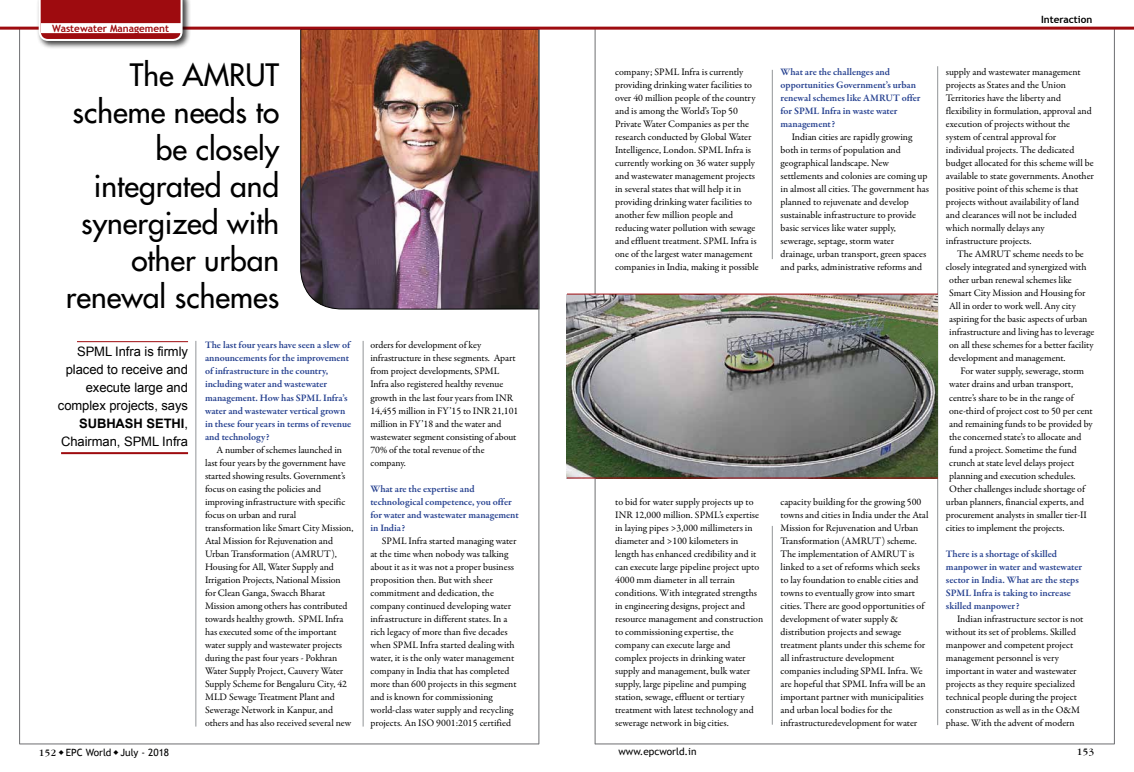
<style>
.page{position:relative;width:1134px;height:772px;background:#fff}
.page>*{position:absolute;margin:0;border:0;box-sizing:border-box;transform-origin:0 0}
.t1{font:30px/37px "Futura";color:#000;text-align:right}
.t2{font:13px/18px "Arial";letter-spacing:-.005em;color:#000;text-align:right}
.t3{font:10px/13px "Garamond Premr Pro";letter-spacing:-.005em;color:#000}
.t4{font:600 10px/13px "Garamond Premr Pro";letter-spacing:-.005em;color:#25408f}
.t5{font:10px "Trebuchet MS";color:#000}
.t6{font:700 10px "Trebuchet MS";color:#9e0b0f}
.t7{font:700 10px "Trebuchet MS";color:#000}
.t8{font:10px "Garamand Regular SWFTE";color:#000}
.s1{font-weight:700}
.s2{font-family:"Garamand Regular SWFTE"}
</style>
<div class="page">
<img style="left:300px;top:30px;width:239px;height:279px">
<hr style="left:937px;top:66px;width:1px;height:658px;background:#939598">
<hr style="left:77px;top:341px;width:111px;height:1px;background:#9e0b0f">
<hr style="left:61px;top:452px;width:127px;height:2px;background:#9e0b0f">
<hr style="left:772px;top:525px;width:1px;height:199px;background:#939598">
<hr style="left:772px;top:70px;width:1px;height:189px;background:#939598">
<hr style="left:196px;top:340px;width:1px;height:386px;background:#939598">
<hr style="left:363px;top:340px;width:1px;height:386px;background:#939598">
<hr style="left:19px;top:28px;width:1px;height:715px;background:#6d6e71">
<hr style="left:539px;top:28px;width:1px;height:715px;background:#6d6e71">
<hr style="left:20px;top:743px;width:519px;height:1px;background:#6d6e71">
<hr style="left:0;top:27px;width:567px;height:3px;background:#9e0b0f">
<hr style="left:595px;top:28px;width:1px;height:715px;background:#6d6e71">
<hr style="left:1114px;top:28px;width:1px;height:715px;background:#6d6e71">
<hr style="left:595px;top:743px;width:519px;height:1px;background:#6d6e71">
<hr style="left:567px;top:27px;width:567px;height:3px;background:#9e0b0f">
<img style="left:567px;top:294px;width:370px;height:183px">
<hr style="left:567px;top:477px;width:371px;height:1px;background:#9e0b0f">
<hr style="left:567px;top:293px;width:371px;height:1px;background:#9e0b0f">
<div style="left:36px;top:0;width:155px;height:49px;background:#000;opacity:.75"></div>
<svg style="left:39px;top:0;width:144px;height:41px;background:#a62326"></svg>
<div style="left:41px;top:23px;width:141px;height:10px;background:#fff"></div>
<p class="t6" style="left:52px;top:22px;width:118px">Wastewater Management</p>
<h1 class="t1" style="left:66px;top:57px;width:215px">The AMRUT scheme needs to be closely integrated and synergized with other urban renewal schemes</h1>
<h2 class="t2" style="left:58px;top:342px;width:132px">SPML Infra is firmly placed to receive and execute large and complex projects, says<br><span class="s1">SUBHASH SETHI</span>,<br>Chairman, SPML Infra</h2>
<p class="t4" style="left:205px;top:339px;width:148px">The last four years have seen a slew of announcements for the improvement of infrastructure in the country, including water and wastewater management. How has SPML Infra’s water and wastewater vertical grown in these four years in terms of revenue and technology?</p>
<p class="t3" style="left:205px;top:443px;width:150px;text-indent:11px">A number of schemes launched in last four years by the government have started showing results. Government’s focus on easing the policies and improving infrastructure with specific focus on urban and rural transformation like Smart City Mission, Atal Mission for Rejuvenation and Urban Transformation (AMRUT), Housing for All, Water Supply and Irrigation Projects, National Mission for Clean Ganga, Swacch Bharat Mission among others has contributed towards healthy growth. SPML Infra has executed some of the important water supply and wastewater projects during the past four years - Pokhran Water Supply Project, Cauvery Water Supply Scheme for Bengaluru City, 42<br>MLD Sewage Treatment Plant and Sewerage Network in Kanpur, and others and has also received several new</p>
<p class="t3" style="left:370px;top:339px;width:149px">orders for development of key infrastructure in these segments. Apart from project developments, SPML<br>Infra also registered healthy revenue growth in the last four years from INR<br>14,455 million in FY’15 to INR 21,101 million in FY’18 and the water and wastewater segment consisting of about<br>70% of the total revenue of the company.</p>
<p class="t4" style="left:370px;top:482px;width:150px">What are the expertise and technological competence, you offer for water and wastewater management in India?</p>
<p class="t3" style="left:370px;top:534px;width:148px;text-indent:11px">SPML Infra started managing water at the time when nobody was talking about it as it was not a proper business proposition then. But with sheer commitment and dedication, the company continued developing water infrastructure in different states. In a rich legacy of more than five decades when SPML Infra started dealing with water, it is the only water management company in India that has completed more than 600 projects in this segment and is known for commissioning world-class water supply and recycling projects. An ISO 9001:2015 certified</p>
<p class="t7" style="left:1041px;top:13px;width:53px">Interaction</p>
<p class="t3" style="left:615px;top:66px;width:145px">company; SPML Infra is currently providing drinking water facilities to over 40 million people of the country and is among the World’s Top 50<br>Private Water Companies as per the research conducted by Global Water Intelligence, London. SPML Infra is currently working on 36 water supply and wastewater management projects in several states that will help it in providing drinking water facilities to another few million people and reducing water pollution with sewage and effluent treatment. SPML Infra is one of the largest water management companies in India, making it possible</p>
<p class="t3" style="left:615px;top:495px;width:150px">to bid for water supply projects up to INR 12,000 million. SPML’s expertise in laying pipes &gt;3,000 millimeters in diameter and &gt;100 kilometers in length has enhanced credibility and it can execute large pipeline project upto 4000 mm diameter in all terrain conditions. With integrated strengths in engineering designs, project and resource management and construction to commissioning expertise, the company can execute large and complex projects in drinking water supply and management, bulk water supply, large pipeline and pumping station, sewage, effluent or tertiary treatment with latest technology and sewerage network in big cities.</p>
<p class="t4" style="left:780px;top:66px;width:141px">What are the challenges and opportunities Government’s urban renewal schemes like AMRUT offer for SPML Infra in waste water management?</p>
<p class="t3" style="left:780px;top:131px;width:150px;text-indent:11px">Indian cities are rapidly growing both in terms of population and geographical landscape. New settlements and colonies are coming up in almost all cities. The government has planned to rejuvenate and develop sustainable infrastructure to provide basic services like water supply, sewerage, septage, storm water drainage, urban transport, green spaces and parks, administrative reforms and</p>
<p class="t3" style="left:780px;top:495px;width:149px">capacity building for the growing 500 towns and cities in India under the Atal Mission for Rejuvenation and Urban Transformation (AMRUT) scheme.<br>The implementation of AMRUT is linked to a set of reforms which seeks to lay foundation to enable cities and towns to eventually grow into smart cities. There are good opportunities of development of water supply &amp; distribution projects and sewage treatment plants under this scheme for all infrastructure development companies including SPML Infra. We are hopeful that SPML Infra will be an important partner with municipalities and urban local bodies for the infrastructuredevelopment for water</p>
<p class="t3" style="left:946px;top:66px;width:150px">supply and wastewater management projects as States and the Union Territories have the liberty and flexibility in formulation, approval and execution of projects without the system of central approval for individual projects. The dedicated budget allocated for this scheme will be available to state governments. Another positive point of this scheme is that projects without availability of land and clearances will not be included which normally delays any infrastructure projects.</p>
<p class="t3" style="left:957px;top:248px;width:128px">The AMRUT scheme needs to be</p>
<p class="t3" style="left:946px;top:261px;width:142px">closely integrated and synergized with</p>
<p class="t3" style="left:949px;top:274px;width:124px">other urban renewal schemes like</p>
<p class="t3" style="left:949px;top:287px;width:138px">Smart City Mission and Housing for</p>
<p class="t3" style="left:949px;top:300px;width:128px">All in order to work well. Any city</p>
<p class="t3" style="left:949px;top:313px;width:140px">aspiring for the basic aspects of urban</p>
<p class="t3" style="left:949px;top:326px;width:147px">infrastructure and living has to leverage</p>
<p class="t3" style="left:949px;top:339px;width:146px">on all these schemes for a better facility</p>
<p class="t3" style="left:949px;top:352px;width:118px">development and management.</p>
<p class="t3" style="left:960px;top:365px;width:125px">For water supply, sewerage, storm</p>
<p class="t3" style="left:949px;top:378px;width:125px">water drains and urban transport,</p>
<p class="t3" style="left:949px;top:391px;width:126px">centre’s share to be in the range of</p>
<p class="t3" style="left:949px;top:404px;width:145px">one-third of project cost to 50 per cent</p>
<p class="t3" style="left:949px;top:417px;width:145px">and remaining funds to be provided by</p>
<p class="t3" style="left:949px;top:430px;width:134px">the concerned state’s to allocate and</p>
<p class="t3" style="left:949px;top:443px;width:129px">fund a project. Sometime the fund</p>
<p class="t3" style="left:949px;top:456px;width:127px">crunch at state level delays project</p>
<p class="t3" style="left:949px;top:469px;width:128px">planning and execution schedules.</p>
<p class="t3" style="left:949px;top:482px;width:137px">Other challenges include shortage of</p>
<p class="t3" style="left:946px;top:495px;width:140px">urban planners, financial experts, and</p>
<p class="t3" style="left:946px;top:508px;width:142px">procurement analysts in smaller tier-II</p>
<p class="t3" style="left:946px;top:521px;width:120px">cities to implement the projects.</p>
<p class="t4" style="left:946px;top:547px;width:138px">There is a shortage of skilled manpower in water and wastewater sector in India. What are the steps<br>SPML Infra is taking to increase skilled manpower?</p>
<p class="t3" style="left:946px;top:612px;width:139px;text-indent:11px">Indian infrastructure sector is not without its set of problems. Skilled manpower and competent project management personnel is very important in water and wastewater projects as they require specialized technical people during the project construction as well as in the O&amp;M phase. With the advent of modern</p>
<p class="t5" style="left:39px;top:746px;width:132px"><span class="s2">152</span> ◆ EPC World ◆ July - 2018</p>
<p class="t5" style="left:618px;top:745px;width:80px">www.epcworld.in</p>
<p class="t8" style="left:1077px;top:745px;width:19px">153</p>
</div>
